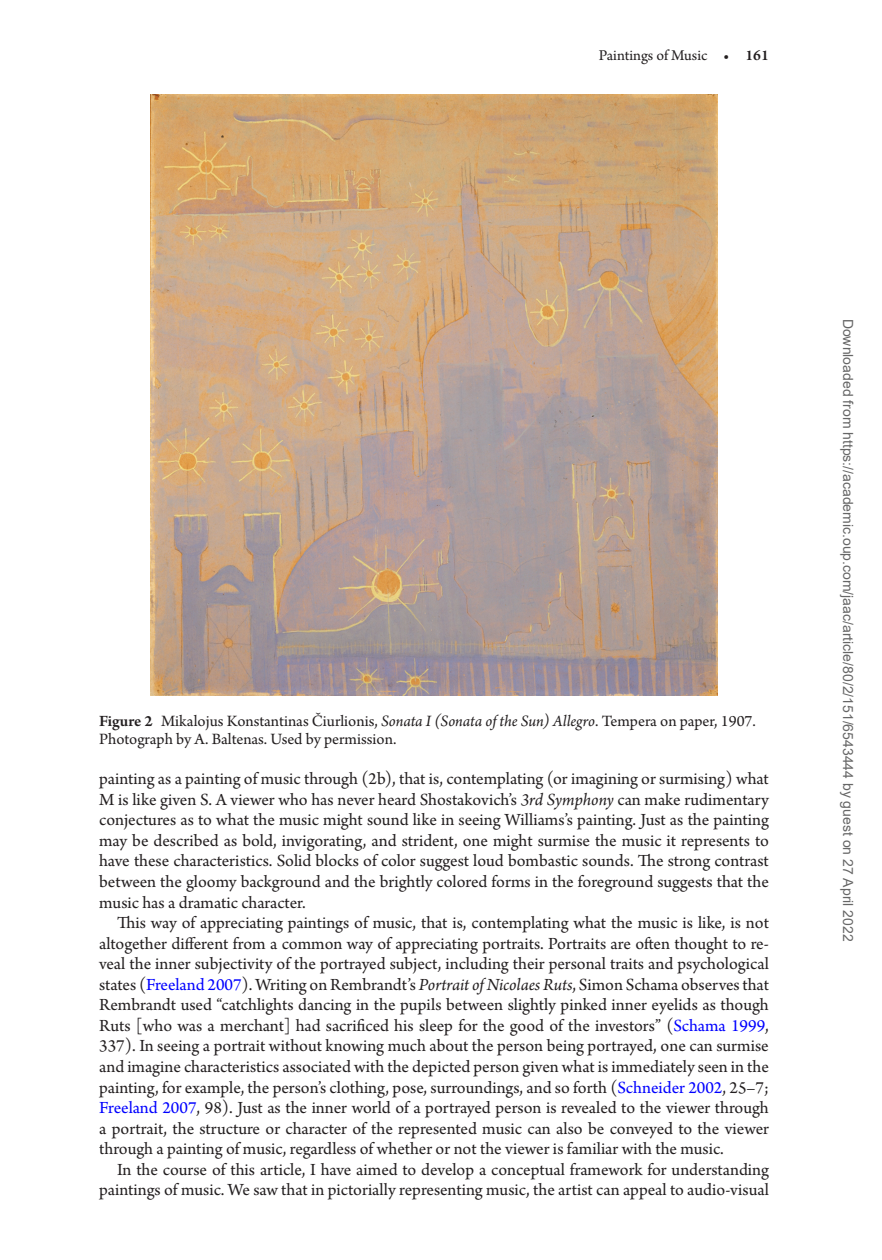
<style>
.page{position:relative;width:882px;height:1260px;background:#fff}
.page>*{position:absolute;margin:0;border:0;box-sizing:border-box;transform-origin:0 0}
.t1{font:17.85px/20.5px "Arno Pro";color:#231f20;text-align:justify}
.t2{font:16.62px/18.4px "Arno Pro";color:#231f20}
.t3{font:15.75px "Arno Pro";color:#231f20}
.t4{font:14px "Arial";color:#666}
.s1{font-weight:600}
.s2{font-style:italic}
.s3{color:#00f}
</style>
<div class="page">
<img style="left:151px;top:94px;width:567px;height:601px">
<p class="t3" style="left:599px;top:46px;width:171px">Paintings of Music <span class="s1">• 161</span></p>
<p class="t2" style="left:99px;top:713px;width:658px"><span class="s1">Figure 2</span> Mikalojus Konstantinas Čiurlionis, <span class="s2">Sonata I (Sonata of the Sun) Allegro</span>. Tempera on paper, 1907.<br>Photograph by A. Baltenas. Used by permission.</p>
<p class="t1" style="left:99px;top:770px;width:671px">painting as a painting of music through (2b), that is, contemplating (or imagining or surmising) what M is like given S. A viewer who has never heard Shostakovich’s <span class="s2">3rd Symphony</span> can make rudimentary conjectures as to what the music might sound like in seeing Williams’s painting. Just as the painting may be described as bold, invigorating, and strident, one might surmise the music it represents to have these characteristics. Solid blocks of color suggest loud bombastic sounds. The strong contrast between the gloomy background and the brightly colored forms in the foreground suggests that the music has a dramatic character.</p>
<p class="t1" style="left:99px;top:913px;width:671px;text-indent:18px">This way of appreciating paintings of music, that is, contemplating what the music is like, is not altogether different from a common way of appreciating portraits. Portraits are often thought to re&shy;veal the inner subjectivity of the portrayed subject, including their personal traits and psychological states (<span class="s3">Freeland 2007</span>). Writing on Rembrandt’s <span class="s2">Portrait of Nicolaes Ruts</span>, Simon Schama observes that Rembrandt used “catchlights dancing in the pupils between slightly pinked inner eyelids as though Ruts [who was a merchant] had sacrificed his sleep for the good of the investors” (<span class="s3">Schama 1999</span>, 337). In seeing a portrait without knowing much about the person being portrayed, one can surmise and imagine characteristics associated with the depicted person given what is immediately seen in the painting, for example, the person’s clothing, pose, surroundings, and so forth (<span class="s3">Schneider 2002</span>, 25–7; <span class="s3">Freeland 2007</span>, 98). Just as the inner world of a portrayed person is revealed to the viewer through a portrait, the structure or character of the represented music can also be conveyed to the viewer through a painting of music, regardless of whether or not the viewer is familiar with the music.</p>
<p class="t1" style="left:99px;top:1160px;width:671px;text-align:right">In the course of this article, I have aimed to develop a conceptual framework for understanding paintings of music. We saw that in pictorially representing music, the artist can appeal to audio-visual</p>
<p class="t4" style="left:853px;top:319px;width:624px;rotate:90deg">Downloaded from https://academic.oup.com/jaac/article/80/2/151/6543444 by guest on 27 April 2022</p>
</div>
